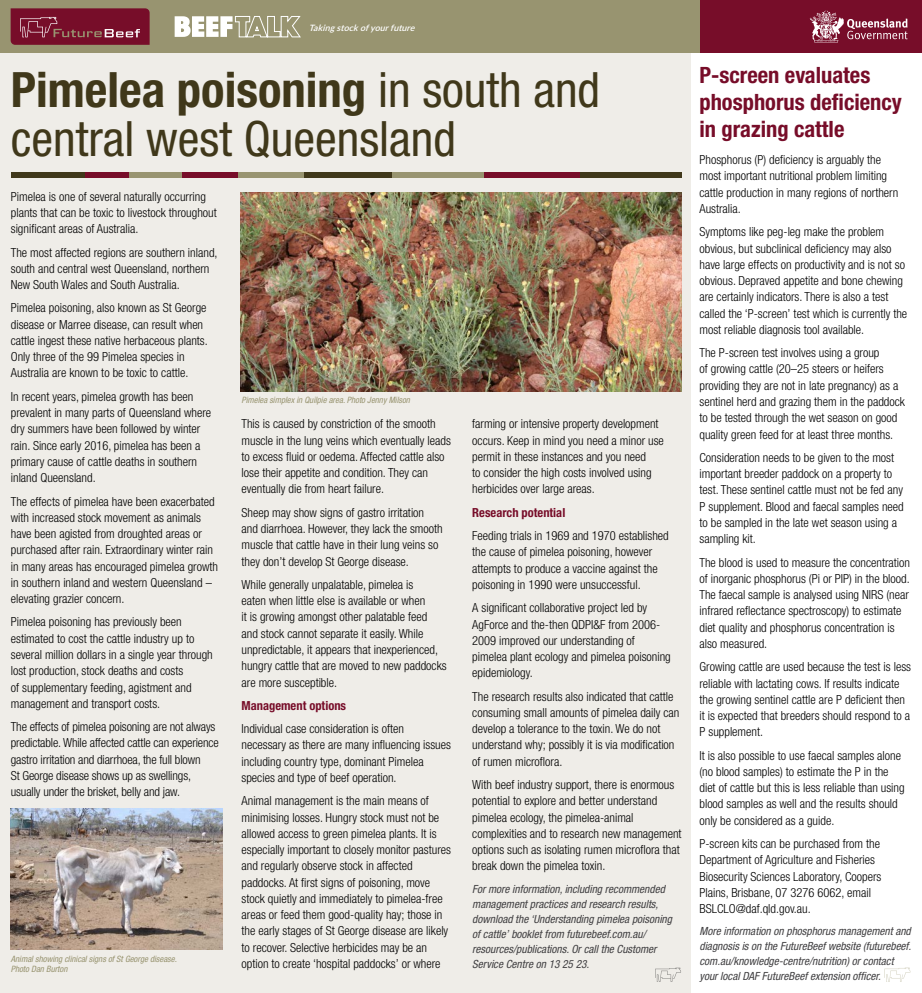
<style>
.page{position:relative;width:922px;height:993px;background:#fff}
.page>*{position:absolute;margin:0;border:0;box-sizing:border-box;transform-origin:0 0}
.t1{font:condensed 48.75px/48.8px "Helvetica Neue LT Std";color:#40381a}
.t2{font:700 condensed 22.5px/26.9px "Helvetica Neue LT Std";color:#770d29}
.t3{font:300 condensed 12.5px/16.2px "Helvetica Neue LT Std";color:#000}
.t4{font:700 condensed 12.5px "Helvetica Neue LT Std";color:#770d29}
.t5{font:italic condensed 11.25px/15px "Helvetica Neue LT Std";color:#414042}
.t6{font:italic condensed 8.75px/10px "Helvetica Neue LT Std";color:#989470}
.t7{font:italic 600 8.75px "Lato";color:#fff}
.s1{font-weight:700}
</style>
<div class="page">
<div style="left:686px;top:0;width:235px;height:53px;background:#770d29"></div>
<div style="left:0;top:0;width:699px;height:53px;background:#989470"></div>
<svg style="left:11px;top:8px;width:139px;height:37px;background:#7e1e36"></svg>
<svg style="left:809px;top:11px;width:98px;height:31px"></svg>
<svg style="left:175px;top:16px;width:126px;height:22px"></svg>
<div style="left:0;top:53px;width:690px;height:939px;background:#efede8"></div>
<svg style="left:884px;top:967px;width:26px;height:14px"></svg>
<svg style="left:655px;top:967px;width:26px;height:14px"></svg>
<img style="left:11px;top:808px;width:212px;height:141px">
<img style="left:240px;top:193px;width:441px;height:198px">
<div style="left:11px;top:172px;width:75px;height:6px;background:#40381a"></div>
<div style="left:86px;top:172px;width:45px;height:6px;background:#770d29"></div>
<div style="left:129px;top:172px;width:55px;height:6px;background:#989470"></div>
<div style="left:182px;top:172px;width:62px;height:6px;background:#770d29"></div>
<div style="left:302px;top:172px;width:98px;height:6px;background:#40381a"></div>
<div style="left:392px;top:172px;width:110px;height:6px;background:#989470"></div>
<div style="left:575px;top:172px;width:106px;height:6px;background:#40381a"></div>
<div style="left:238px;top:172px;width:65px;height:6px;background:#989470"></div>
<div style="left:484px;top:172px;width:95px;height:6px;background:#770d29"></div>
<p class="t7" style="left:309px;top:21px;width:110px">Takingstockofyourfuture</p>
<h1 class="t1" style="left:11px;top:65px;width:590px"><span class="s1">Pimelea poisoning</span> in south and central west Queensland</h1>
<p class="t3" style="left:11px;top:188px;width:207px">Pimelea is one of several naturally occurring plants that can be toxic to livestock throughout significant areas of Australia.</p>
<p class="t3" style="left:11px;top:244px;width:208px">The most affected regions are southern inland, south and central west Queensland, northern<br>New South Wales and South Australia.</p>
<p class="t3" style="left:11px;top:300px;width:198px">Pimelea poisoning, also known as St George disease or Marree disease, can result when cattle ingest these native herbaceous plants.<br>Only three of the 99 Pimelea species in Australia are known to be toxic to cattle.</p>
<p class="t3" style="left:11px;top:388px;width:202px">In recent years, pimelea growth has been prevalent in many parts of Queensland where dry summers have been followed by winter rain. Since early 2016, pimelea has been a primary cause of cattle deaths in southern inland Queensland.</p>
<p class="t3" style="left:11px;top:492px;width:209px">The effects of pimelea have been exacerbated with increased stock movement as animals have been agisted from droughted areas or purchased after rain. Extraordinary winter rain in many areas has encouraged pimelea growth in southern inland and western Queensland – elevating grazier concern.</p>
<p class="t3" style="left:11px;top:613px;width:203px">Pimelea poisoning has previously been estimated to cost the cattle industry up to several million dollars in a single year through lost production, stock deaths and costs<br>of supplementary feeding, agistment and management and transport costs.</p>
<p class="t3" style="left:11px;top:718px;width:209px">The effects of pimelea poisoning are not always predictable. While affected cattle can experience gastro irritation and diarrhoea, the full blown<br>St George disease shows up as swellings, usually under the brisket, belly and jaw.</p>
<p class="t6" style="left:241px;top:395px;width:170px">Pimelea simplex in Quilpie area. Photo Jenny Milson</p>
<p class="t3" style="left:472px;top:415px;width:193px">farming or intensive property development occurs. Keep in mind you need a minor use permit in these instances and you need<br>to consider the high costs involved using herbicides over large areas.</p>
<p class="t4" style="left:472px;top:504px;width:94px">Research potential</p>
<p class="t3" style="left:472px;top:527px;width:198px">Feeding trials in 1969 and 1970 established the cause of pimelea poisoning, however attempts to produce a vaccine against the poisoning in 1990 were unsuccessful.</p>
<p class="t3" style="left:472px;top:599px;width:200px">A significant collaborative project led by AgForce and the-then QDPI&amp;F from 2006- 2009 improved our understanding of pimelea plant ecology and pimelea poisoning epidemiology.</p>
<p class="t3" style="left:472px;top:687px;width:209px">The research results also indicated that cattle consuming small amounts of pimelea daily can develop a tolerance to the toxin. We do not understand why; possibly it is via modification of rumen microflora.</p>
<p class="t3" style="left:472px;top:776px;width:211px">With beef industry support, there is enormous potential to explore and better understand pimelea ecology, the pimelea-animal complexities and to research new management options such as isolating rumen microflora that break down the pimelea toxin.</p>
<p class="t5" style="left:472px;top:881px;width:201px">For more information, including recommended management practices and research results, download the ‘Understanding pimelea poisoning of cattle’ booklet from futurebeef.com.au/ resources/publications. Or call the Customer Service Centre on 13 25 23.</p>
<p class="t3" style="left:241px;top:415px;width:211px">This is caused by constriction of the smooth muscle in the lung veins which eventually leads to excess fluid or oedema. Affected cattle also lose their appetite and condition. They can eventually die from heart failure.</p>
<p class="t3" style="left:241px;top:504px;width:203px">Sheep may show signs of gastro irritation and diarrhoea. However, they lack the smooth muscle that cattle have in their lung veins so they don’t develop St George disease.</p>
<p class="t3" style="left:241px;top:576px;width:206px">While generally unpalatable, pimelea is<br>eaten when little else is available or when<br>it is growing amongst other palatable feed and stock cannot separate it easily. While unpredictable, it appears that inexperienced, hungry cattle that are moved to new paddocks are more susceptible.</p>
<p class="t4" style="left:241px;top:697px;width:106px">Management options</p>
<p class="t3" style="left:241px;top:720px;width:211px">Individual case consideration is often necessary as there are many influencing issues including country type, dominant Pimelea species and type of beef operation.</p>
<p class="t3" style="left:241px;top:792px;width:211px">Animal management is the main means of minimising losses. Hungry stock must not be allowed access to green pimelea plants. It is especially important to closely monitor pastures and regularly observe stock in affected paddocks. At first signs of poisoning, move stock quietly and immediately to pimelea-free areas or feed them good-quality hay; those in the early stages of St George disease are likely to recover. Selective herbicides may be an option to create ‘hospital paddocks’ or where</p>
<p class="t6" style="left:11px;top:953px;width:167px">Animal showing clinical signs of St George disease.<br>Photo Dan Burton</p>
<h2 class="t2" style="left:699px;top:62px;width:204px">P-screen evaluates phosphorus deficiency in grazing cattle</h2>
<p class="t3" style="left:699px;top:151px;width:200px">Phosphorus (P) deficiency is arguably the most important nutritional problem limiting cattle production in many regions of northern Australia.</p>
<p class="t3" style="left:699px;top:223px;width:209px">Symptoms like peg-leg make the problem obvious, but subclinical deficiency may also have large effects on productivity and is not so obvious. Depraved appetite and bone chewing are certainly indicators. There is also a test called the ‘P-screen’ test which is currently the most reliable diagnosis tool available.</p>
<p class="t3" style="left:699px;top:344px;width:207px">The P-screen test involves using a group<br>of growing cattle (20–25 steers or heifers providing they are not in late pregnancy) as a sentinel herd and grazing them in the paddock to be tested through the wet season on good quality green feed for at least three months.</p>
<p class="t3" style="left:699px;top:449px;width:206px">Consideration needs to be given to the most important breeder paddock on a property to test. These sentinel cattle must not be fed any P supplement. Blood and faecal samples need to be sampled in the late wet season using a sampling kit.</p>
<p class="t3" style="left:699px;top:553px;width:212px">The blood is used to measure the concentration of inorganic phosphorus (Pi or PIP) in the blood.<br>The faecal sample is analysed using NIRS (near infrared reflectance spectroscopy) to estimate diet quality and phosphorus concentration is also measured.</p>
<p class="t3" style="left:699px;top:658px;width:213px">Growing cattle are used because the test is less reliable with lactating cows. If results indicate the growing sentinel cattle are P deficient then it is expected that breeders should respond to a P supplement.</p>
<p class="t3" style="left:699px;top:746px;width:207px">It is also possible to use faecal samples alone (no blood samples) to estimate the P in the diet of cattle but this is less reliable than using blood samples as well and the results should only be considered as a guide.</p>
<p class="t3" style="left:699px;top:835px;width:183px">P-screen kits can be purchased from the Department of Agriculture and Fisheries Biosecurity Sciences Laboratory, Coopers Plains, Brisbane, 07 3276 6062, email BSLCLO@daf.qld.gov.au.</p>
<p class="t5" style="left:699px;top:923px;width:213px">More information on phosphorus management and diagnosis is on the FutureBeef website (futurebeef. com.au/knowledge-centre/nutrition) or contact your local DAF FutureBeef extension officer.</p>
</div>
